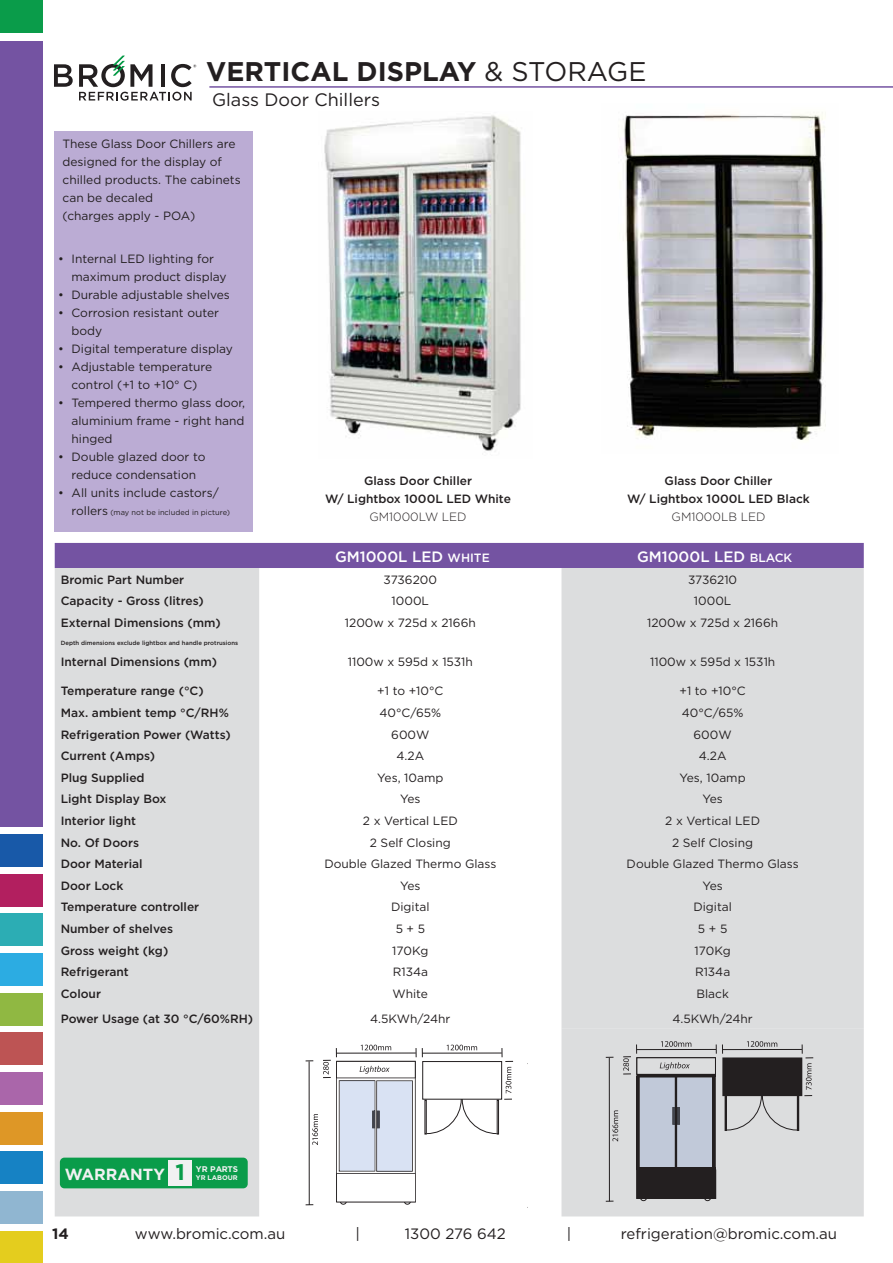
<style>
.page{position:relative;width:893px;height:1263px;background:#fff}
.page>*{position:absolute;margin:0;border:0;box-sizing:border-box;transform-origin:0 0}
.t1{font:700 27px "Gotham";color:#231f20}
.t2{font:18px "Gotham";color:#231f20}
.t3{font:700 16.05px "Gotham";color:#f1f1f2}
.t4{font:15px "Gotham";color:#231f20}
.t5{font:500 15px "Gotham";color:#fff}
.t6{font:700 15px "Gotham";color:#231f20}
.t7{font:12px/18px "Gotham";color:#231f20}
.t8{font:500 12px/18px "Gotham";color:#231f20;text-align:center}
.t9{font:300 12px "Gotham";color:#231f20}
.t10{font:700 8.25px "Gotham";color:#f1f1f2}
.t11{font:7.5px "Gotham";color:#231f20}
.t12{font:700 6.75px "Gotham";color:#f1f1f2}
.t13{font:500 6px "Gotham";color:#231f20}
.s1{font-weight:400}
.s2{font-size:12px}
.s3{font-size:22.5px;color:#0a9c4a}
</style>
<div class="page">
<svg style="left:54px;top:64px;width:19px;height:23px"></svg>
<svg style="left:79px;top:56px;width:117px;height:45px"></svg>
<hr style="left:209px;top:86px;width:684px;height:2px;background:#7453a2">
<div style="left:0;top:41px;width:42px;height:786px;background:#7453a2"></div>
<div style="left:0;top:0;width:42px;height:33px;background:#0a9c4a"></div>
<div style="left:0;top:835px;width:42px;height:32px;background:#1859a8"></div>
<div style="left:0;top:874px;width:42px;height:32px;background:#b21f5f"></div>
<div style="left:0;top:914px;width:42px;height:32px;background:#2cadb4"></div>
<div style="left:0;top:953px;width:42px;height:33px;background:#2cace2"></div>
<div style="left:0;top:1033px;width:42px;height:32px;background:#bd5454"></div>
<div style="left:0;top:1072px;width:42px;height:33px;background:#a6a"></div>
<div style="left:0;top:1112px;width:42px;height:32px;background:#de9726"></div>
<div style="left:0;top:1152px;width:42px;height:32px;background:#1682c4"></div>
<div style="left:0;top:1191px;width:42px;height:33px;background:#90b6d1"></div>
<div style="left:0;top:1231px;width:42px;height:32px;background:#e4cd1e"></div>
<div style="left:0;top:993px;width:42px;height:32px;background:#90b842"></div>
<div style="left:55px;top:543px;width:809px;height:25px;background:#7453a2"></div>
<svg style="left:55px;top:568px;width:809px;height:648px"></svg>
<div style="left:561px;top:568px;width:303px;height:461px;background:#dcddde"></div>
<img style="left:324px;top:115px;width:197px;height:336px">
<img style="left:623px;top:112px;width:203px;height:328px">
<div style="left:55px;top:131px;width:198px;height:401px;background:#bbacd4"></div>
<div style="left:60px;top:1158px;width:188px;height:30px;background:#0a9c4a;border-radius:4px"></div>
<div style="left:168px;top:1160px;width:23px;height:25px;background:#f1f1f2"></div>
<svg style="left:306px;top:1045px;width:207px;height:160px"></svg>
<svg style="left:606px;top:1041px;width:207px;height:161px;background:#afb1b5"></svg>
<hr style="left:637px;top:1074px;width:78px;height:3px;background:#231f20">
<hr style="left:637px;top:1167px;width:78px;height:3px;background:#231f20">
<hr style="left:712px;top:1076px;width:3px;height:94px;background:#231f20">
<hr style="left:636px;top:1076px;width:3px;height:94px;background:#231f20">
<hr style="left:675px;top:1076px;width:2px;height:94px;background:#231f20">
<h1 class="t1" style="left:206px;top:56px;width:442px">VERTICAL DISPLAY <span class="s1">&amp; STORAGE</span></h1>
<h2 class="t2" style="left:212px;top:93px;width:169px">Glass Door Chillers</h2>
<p class="t7" style="left:63px;top:136px;width:180px">These Glass Door Chillers are designed for the display of chilled products. The cabinets can be decaled<br>(charges apply - POA)</p>
<p class="t7" style="left:72px;top:250px;width:157px;text-indent:-13px">• Internal LED lighting for maximum product display</p>
<p class="t7" style="left:58px;top:286px;width:173px">• Durable adjustable shelves</p>
<p class="t7" style="left:72px;top:304px;width:149px;text-indent:-13px">• Corrosion resistant outer body</p>
<p class="t7" style="left:58px;top:340px;width:176px">• Digital temperature display</p>
<p class="t7" style="left:58px;top:358px;width:156px;text-align:center">• Adjustable temperature control (+1 to +10° C)</p>
<p class="t7" style="left:72px;top:394px;width:175px;text-align:justify;text-indent:-13px">• Tempered thermo glass door, aluminium frame - right hand hinged</p>
<p class="t7" style="left:58px;top:448px;width:149px;text-align:center">• Double glazed door to reduce condensation</p>
<p class="t7" style="left:58px;top:484px;width:162px">• All units include castors/</p>
<p class="t11" style="left:72px;top:509px;width:160px"><span class="s2">rollers</span> (may not be included in picture)</p>
<p class="t8" style="left:325px;top:473px;width:187px">Glass Door Chiller<br>W/ Lightbox 1000L LED White</p>
<p class="t9" style="left:369px;top:512px;width:99px">GM1000LW LED</p>
<p class="t8" style="left:627px;top:473px;width:184px">Glass Door Chiller<br>W/ Lightbox 1000L LED Black</p>
<p class="t9" style="left:671px;top:512px;width:95px">GM1000LB LED</p>
<p class="t5" style="left:335px;top:551px;width:156px">GM1000L LED <span class="s2">WHITE</span></p>
<p class="t5" style="left:637px;top:551px;width:157px">GM1000L LED <span class="s2">BLACK</span></p>
<p class="t8" style="left:61px;top:571px;width:125px">Bromic Part Number</p>
<p class="t7" style="left:384px;top:571px;width:55px">3736200</p>
<p class="t7" style="left:688px;top:571px;width:51px">3736210</p>
<p class="t8" style="left:61px;top:593px;width:145px">Capacity - Gross (litres)</p>
<p class="t7" style="left:392px;top:593px;width:39px">1000L</p>
<p class="t7" style="left:694px;top:593px;width:39px">1000L</p>
<p class="t8" style="left:61px;top:614px;width:162px">External Dimensions (mm)</p>
<p class="t13" style="left:61px;top:640px;width:179px">Depth dimensions exclude lightbox and handle protrusions</p>
<p class="t7" style="left:345px;top:614px;width:132px">1200w x 725d x 2166h</p>
<p class="t7" style="left:647px;top:614px;width:132px">1200w x 725d x 2166h</p>
<p class="t8" style="left:61px;top:654px;width:158px">Internal Dimensions (mm)</p>
<p class="t7" style="left:348px;top:654px;width:127px">1100w x 595d x 1531h</p>
<p class="t7" style="left:650px;top:654px;width:127px">1100w x 595d x 1531h</p>
<p class="t8" style="left:61px;top:683px;width:145px">Temperature range (°C)</p>
<p class="t7" style="left:377px;top:683px;width:68px">+1 to +10°C</p>
<p class="t7" style="left:679px;top:683px;width:68px">+1 to +10°C</p>
<p class="t8" style="left:61px;top:705px;width:170px">Max. ambient temp °C/RH%</p>
<p class="t7" style="left:379px;top:705px;width:63px">40°C/65%</p>
<p class="t7" style="left:682px;top:705px;width:63px">40°C/65%</p>
<p class="t8" style="left:61px;top:726px;width:172px">Refrigeration Power (Watts)</p>
<p class="t7" style="left:391px;top:726px;width:40px">600W</p>
<p class="t7" style="left:693px;top:726px;width:40px">600W</p>
<p class="t8" style="left:61px;top:748px;width:96px">Current (Amps)</p>
<p class="t7" style="left:396px;top:748px;width:29px">4.2A</p>
<p class="t7" style="left:699px;top:748px;width:29px">4.2A</p>
<p class="t8" style="left:61px;top:770px;width:85px">Plug Supplied</p>
<p class="t7" style="left:377px;top:769px;width:68px">Yes, 10amp</p>
<p class="t7" style="left:679px;top:769px;width:68px">Yes, 10amp</p>
<p class="t8" style="left:61px;top:791px;width:107px">Light Display Box</p>
<p class="t7" style="left:400px;top:791px;width:22px">Yes</p>
<p class="t7" style="left:702px;top:791px;width:22px">Yes</p>
<p class="t8" style="left:61px;top:813px;width:77px">Interior light</p>
<p class="t7" style="left:363px;top:813px;width:96px">2 x Vertical LED</p>
<p class="t7" style="left:665px;top:813px;width:96px">2 x Vertical LED</p>
<p class="t8" style="left:61px;top:834px;width:80px">No. Of Doors</p>
<p class="t7" style="left:370px;top:834px;width:82px">2 Self Closing</p>
<p class="t7" style="left:672px;top:834px;width:82px">2 Self Closing</p>
<p class="t8" style="left:61px;top:856px;width:83px">Door Material</p>
<p class="t7" style="left:324px;top:856px;width:174px">Double Glazed Thermo Glass</p>
<p class="t7" style="left:627px;top:856px;width:174px">Double Glazed Thermo Glass</p>
<p class="t8" style="left:61px;top:877px;width:64px">Door Lock</p>
<p class="t7" style="left:400px;top:877px;width:22px">Yes</p>
<p class="t7" style="left:702px;top:877px;width:22px">Yes</p>
<p class="t8" style="left:61px;top:899px;width:140px">Temperature controller</p>
<p class="t7" style="left:391px;top:899px;width:40px">Digital</p>
<p class="t7" style="left:693px;top:899px;width:40px">Digital</p>
<p class="t8" style="left:61px;top:921px;width:114px">Number of shelves</p>
<p class="t7" style="left:396px;top:921px;width:31px">5 + 5</p>
<p class="t7" style="left:698px;top:921px;width:31px">5 + 5</p>
<p class="t8" style="left:61px;top:942px;width:109px">Gross weight (kg)</p>
<p class="t7" style="left:392px;top:942px;width:38px">170Kg</p>
<p class="t7" style="left:694px;top:942px;width:38px">170Kg</p>
<p class="t8" style="left:61px;top:964px;width:70px">Refrigerant</p>
<p class="t7" style="left:393px;top:964px;width:37px">R134a</p>
<p class="t7" style="left:695px;top:964px;width:37px">R134a</p>
<p class="t8" style="left:61px;top:985px;width:42px">Colour</p>
<p class="t7" style="left:393px;top:985px;width:37px">White</p>
<p class="t7" style="left:696px;top:985px;width:34px">Black</p>
<p class="t8" style="left:61px;top:1011px;width:194px">Power Usage (at 30 °C/60%RH)</p>
<p class="t7" style="left:370px;top:1010px;width:82px">4.5KWh/24hr</p>
<p class="t7" style="left:672px;top:1010px;width:82px">4.5KWh/24hr</p>
<h3 class="t3" style="left:65px;top:1165px;width:122px">WARRANTY <span class="s3">1</span></h3>
<p class="t10" style="left:196px;top:1164px;width:44px">YR PARTS</p>
<p class="t12" style="left:196px;top:1173px;width:43px">YR LABOUR</p>
<p class="t6" style="left:52px;top:1225px;width:18px">14</p>
<p class="t4" style="left:135px;top:1228px;width:152px">www.bromic.com.au</p>
<p class="t4" style="left:355px;top:1228px;width:6px">|</p>
<p class="t4" style="left:405px;top:1228px;width:102px">1300 276 642</p>
<p class="t4" style="left:567px;top:1228px;width:6px">|</p>
<p class="t4" style="left:621px;top:1228px;width:218px">refrigeration@bromic.com.au</p>
</div>
